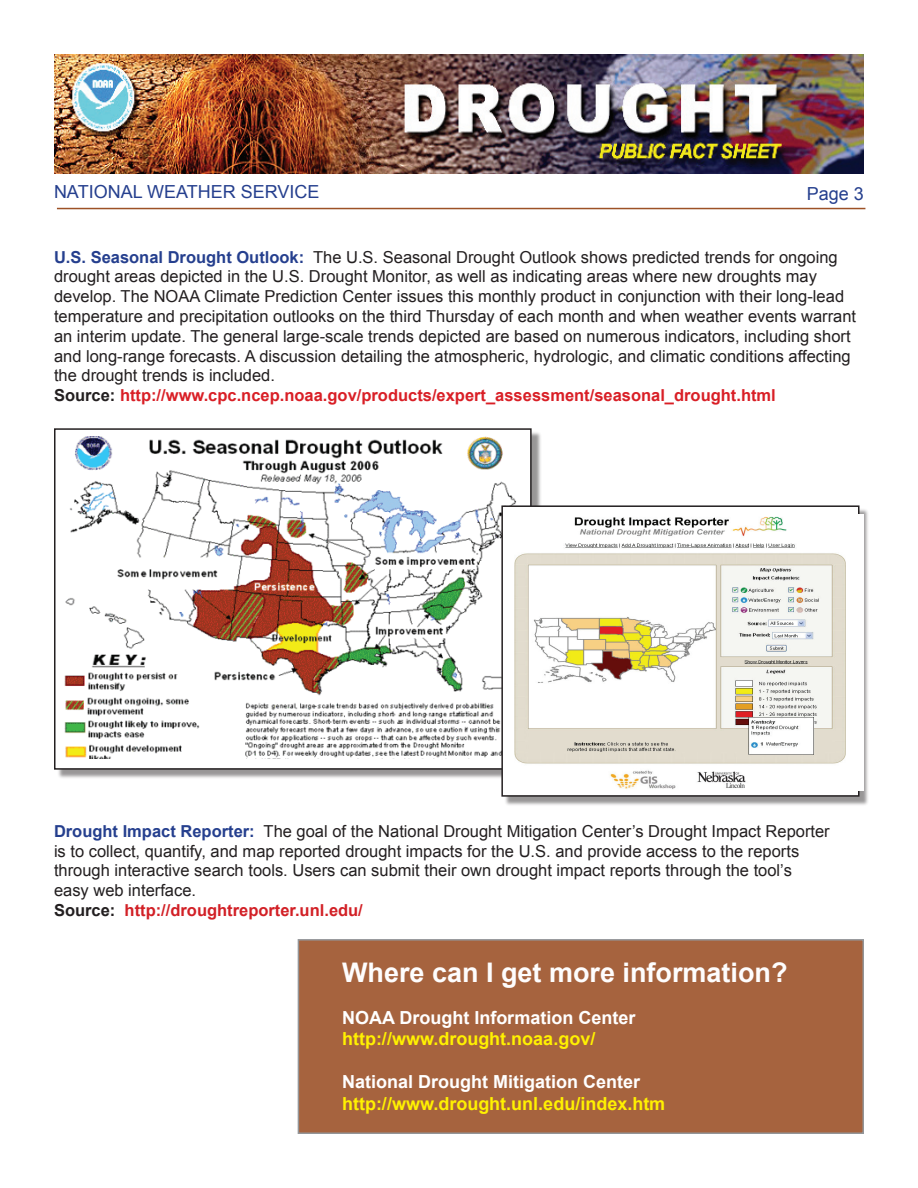
<style>
.page{position:relative;width:918px;height:1188px;background:#fff}
.page>*{position:absolute;margin:0;border:0;box-sizing:border-box;transform-origin:0 0}
.t1{font:700 27px "Arial";color:#fefdfd}
.t2{font:700 18px "Arial";color:#fff101}
.t3{font:700 18px "Arial";color:#fff}
.t4{font:18px "Arial";color:#253f8e}
.t5{font:16.5px/19.8px "Arial";color:#231f20}
.s1{font-weight:700;color:#253f8e}
.s2{font-weight:700}
.s3{font-weight:700;color:#d91f26}
.s4{font-weight:700;color:#d22026}
</style>
<div class="page">
<img style="left:54px;top:54px;width:810px;height:120px">
<div style="left:298px;top:940px;width:565px;height:193px;background:#a6633e"></div>
<div style="left:298px;top:939px;width:566px;height:195px;border:2px solid #939598"></div>
<hr style="left:57px;top:208px;width:808px;height:1px;background:#9d5126">
<div style="left:56px;top:430px;width:486px;height:350px;background:#231f20;opacity:.47"></div>
<div style="left:55px;top:429px;width:476px;height:340px;background:#fff"></div>
<div style="left:54px;top:428px;width:478px;height:342px;border:2px solid #231f20"></div>
<img style="left:64px;top:436px;width:453px;height:322px">
<div style="left:503px;top:508px;width:367px;height:299px;background:#231f20;opacity:.47"></div>
<div style="left:502px;top:506px;width:357px;height:290px;background:#fff"></div>
<div style="left:501px;top:505px;width:359px;height:292px;border:2px solid #231f20"></div>
<img style="left:514px;top:515px;width:350px;height:275px">
<p class="t4" style="left:54px;top:180px;width:267px">NATIONAL WEATHER SERVICE</p>
<p class="t4" style="left:807px;top:182px;width:59px">Page 3</p>
<p class="t5" style="left:54px;top:247px;width:804px"><span class="s1">U.S. Seasonal Drought Outlook:</span> The U.S. Seasonal Drought Outlook shows predicted trends for ongoing drought areas depicted in the U.S. Drought Monitor, as well as indicating areas where new droughts may develop. The NOAA Climate Prediction Center issues this monthly product in conjunction with their long-lead temperature and precipitation outlooks on the third Thursday of each month and when weather events warrant an interim update. The general large-scale trends depicted are based on numerous indicators, including short and long-range forecasts. A discussion detailing the atmospheric, hydrologic, and climatic conditions affecting the drought trends is included.<br><span class="s2">Source:</span> <span class="s3">http://www.cpc.ncep.noaa.gov/products/expert_assessment/seasonal_drought.html</span></p>
<p class="t5" style="left:54px;top:821px;width:777px"><span class="s1">Drought Impact Reporter:</span> The goal of the National Drought Mitigation Center’s Drought Impact Reporter is to collect, quantify, and map reported drought impacts for the U.S. and provide access to the reports through interactive search tools. Users can submit their own drought impact reports through the tool’s easy web interface.<br><span class="s2">Source:</span> <span class="s4">http://droughtreporter.unl.edu/</span></p>
<h1 class="t1" style="left:342px;top:955px;width:447px">Where can I get more information?</h1>
<p class="t3" style="left:342px;top:1005px;width:295px">NOAA Drought Information Center</p>
<p class="t2" style="left:342px;top:1027px;width:255px">http://www.drought.noaa.gov/</p>
<p class="t3" style="left:342px;top:1070px;width:300px">National Drought Mitigation Center</p>
<p class="t2" style="left:342px;top:1092px;width:325px">http://www.drought.unl.edu/index.htm</p>
</div>
